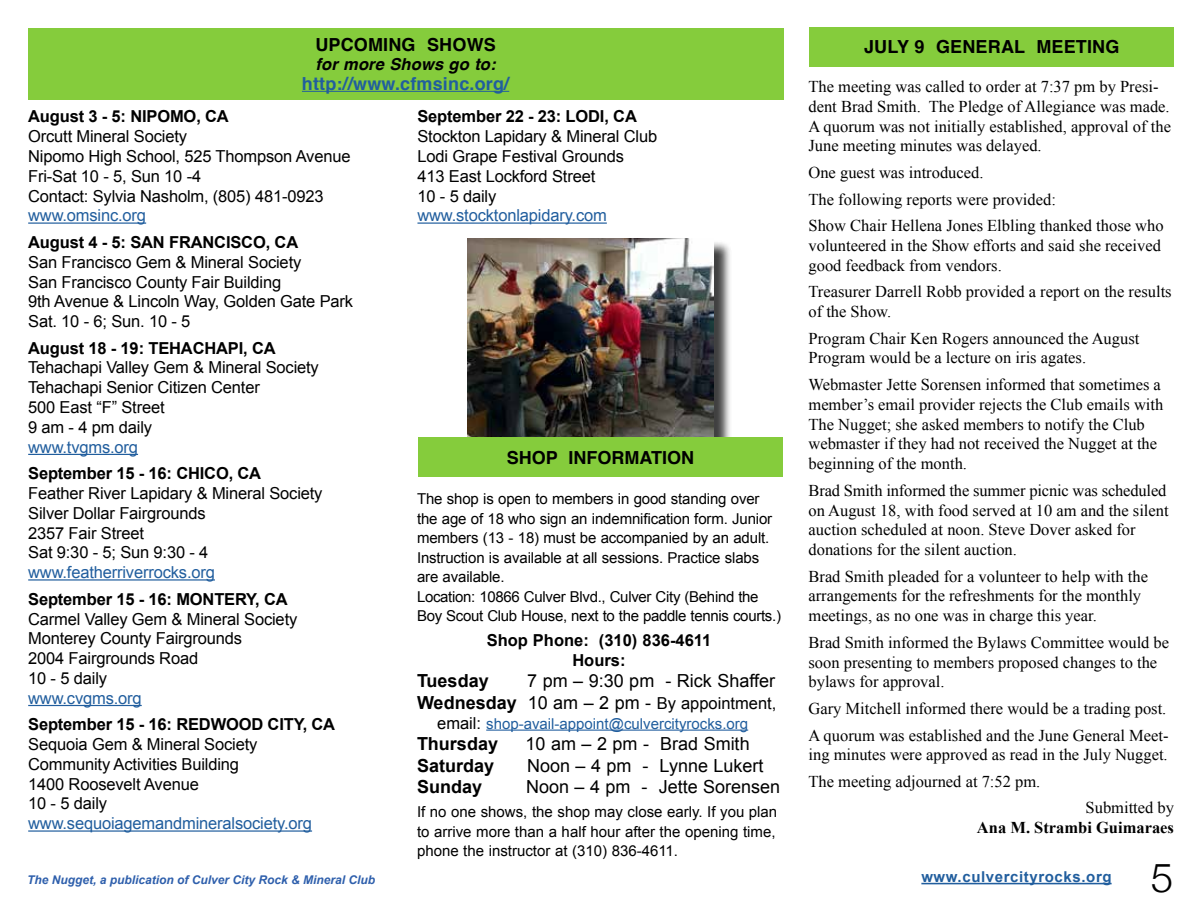
<style>
.page{position:relative;width:1200px;height:900px;background:#fff}
.page>*{position:absolute;margin:0;border:0;box-sizing:border-box;transform-origin:0 0}
.t1{font:300 40.5px "Helvetica Neue";color:#000}
.t2{font:18px "Arial";color:#000}
.t3{font:700 18px "Helvetica";letter-spacing:.01em;color:#000}
.t4{font:700 18px "Arial";color:#000}
.t5{font:700 18px "Helvetica";letter-spacing:.01em;color:#215e9e}
.t6{font:16.5px/19.8px "Times New Roman";color:#000}
.t7{font:16.5px/19.8px "Arial";letter-spacing:-.01em;color:#000}
.t8{font:700 16.5px/19.8px "Arial";letter-spacing:-.01em;color:#000;text-align:center}
.t9{font:16.5px "Arial";letter-spacing:-.01em;color:#215e9e}
.t10{font:700 16.5px "Times New Roman";color:#000}
.t11{font:italic 700 16.5px "Helvetica";letter-spacing:.01em;color:#000}
.t12{font:15px/19.5px "Arial";letter-spacing:-.01em;color:#000}
.t13{font:15px "Arial";color:#215e9e}
.t14{font:700 15px "Arial";letter-spacing:.04em;color:#215e9e}
.t15{font:italic 700 12px "Arial";color:#2e5fac}
.s1{font-weight:700;font-size:18px}
.s2{font-size:18px}
.s3{font-size:16.5px;color:#000}
</style>
<div class="page">
<div style="left:469px;top:241px;width:263px;height:223px;background:#000;opacity:.75"></div>
<img style="left:467px;top:238px;width:246px;height:199px">
<div style="left:418px;top:437px;width:365px;height:40px;background:#85cc3c"></div>
<hr style="left:486px;top:730px;width:262px;height:1px;background:#215e9e">
<hr style="left:921px;top:883px;width:191px;height:1px;background:#215e9e">
<div style="left:28px;top:28px;width:756px;height:72px;background:#85cc3c"></div>
<hr style="left:302px;top:91px;width:207px;height:1px;background:#215e9e">
<hr style="left:28px;top:222px;width:118px;height:2px;background:#215e9e">
<hr style="left:28px;top:454px;width:110px;height:1px;background:#215e9e">
<hr style="left:28px;top:579px;width:187px;height:2px;background:#215e9e">
<hr style="left:28px;top:705px;width:114px;height:1px;background:#215e9e">
<hr style="left:28px;top:830px;width:284px;height:2px;background:#215e9e">
<hr style="left:417px;top:222px;width:190px;height:2px;background:#215e9e">
<div style="left:810px;top:27px;width:364px;height:39px;background:#85cc3c"></div>
<p class="t3" style="left:315px;top:30px;width:182px">UPCOMING SHOWS</p>
<p class="t11" style="left:315px;top:51px;width:182px">for more Shows go to:</p>
<p class="t5" style="left:302px;top:69px;width:209px">http://www.cfmsinc.org/</p>
<p class="t8" style="left:28px;top:107px;width:202px">August 3 - 5: NIPOMO, CA</p>
<p class="t7" style="left:28px;top:127px;width:324px">Orcutt Mineral Society<br>Nipomo High School, 525 Thompson Avenue<br>Fri-Sat 10 - 5, Sun 10 -4<br>Contact: Sylvia Nasholm, (805) 481-0923</p>
<p class="t9" style="left:28px;top:205px;width:119px">www.omsinc.org</p>
<p class="t8" style="left:28px;top:233px;width:272px">August 4 - 5: SAN FRANCISCO, CA</p>
<p class="t7" style="left:28px;top:252px;width:326px">San Francisco Gem &amp; Mineral Society<br>San Francisco County Fair Building<br>9th Avenue &amp; Lincoln Way, Golden Gate Park Sat. 10 - 6; Sun. 10 - 5</p>
<p class="t8" style="left:28px;top:339px;width:249px">August 18 - 19: TEHACHAPI, CA</p>
<p class="t7" style="left:28px;top:358px;width:292px">Tehachapi Valley Gem &amp; Mineral Society<br>Tehachapi Senior Citizen Center<br>500 East “F” Street<br>9 am - 4 pm daily</p>
<p class="t9" style="left:28px;top:436px;width:111px">www.tvgms.org</p>
<p class="t8" style="left:28px;top:464px;width:235px">September 15 - 16: CHICO, CA</p>
<p class="t7" style="left:28px;top:483px;width:296px">Feather River Lapidary &amp; Mineral Society<br>Silver Dollar Fairgrounds<br>2357 Fair Street<br>Sat 9:30 - 5; Sun 9:30 - 4</p>
<p class="t9" style="left:28px;top:562px;width:188px">www.featherriverrocks.org</p>
<p class="t8" style="left:28px;top:590px;width:261px">September 15 - 16: MONTERY, CA</p>
<p class="t7" style="left:28px;top:609px;width:271px">Carmel Valley Gem &amp; Mineral Society<br>Monterey County Fairgrounds<br>2004 Fairgrounds Road<br>10 - 5 daily</p>
<p class="t9" style="left:28px;top:687px;width:115px">www.cvgms.org</p>
<p class="t8" style="left:28px;top:715px;width:309px">September 15 - 16: REDWOOD CITY, CA</p>
<p class="t7" style="left:28px;top:735px;width:231px">Sequoia Gem &amp; Mineral Society<br>Community Activities Building<br>1400 Roosevelt Avenue<br>10 - 5 daily</p>
<p class="t9" style="left:28px;top:813px;width:285px">www.sequoiagemandmineralsociety.org</p>
<p class="t8" style="left:417px;top:107px;width:221px">September 22 - 23: LODI, CA</p>
<p class="t7" style="left:417px;top:127px;width:241px">Stockton Lapidary &amp; Mineral Club<br>Lodi Grape Festival Grounds<br>413 East Lockford Street<br>10 - 5 daily</p>
<p class="t9" style="left:417px;top:205px;width:191px">www.stocktonlapidary.com</p>
<p class="t3" style="left:507px;top:443px;width:189px">SHOP INFORMATION</p>
<p class="t12" style="left:417px;top:490px;width:366px">The shop is open to members in good standing over the age of 18 who sign an indemnification form. Junior members (13 - 18) must be accompanied by an adult.<br>Instruction is available at all sessions. Practice slabs are available.<br>Location: 10866 Culver Blvd., Culver City (Behind the Boy Scout Club House, next to the paddle tennis courts.)</p>
<p class="t8" style="left:487px;top:631px;width:226px">Shop Phone: (310) 836-4611<br>Hours:</p>
<p class="t4" style="left:417px;top:669px;width:73px">Tuesday</p>
<p class="t2" style="left:527px;top:669px;width:249px">7 pm – 9:30 pm - Rick Shaffer</p>
<p class="t7" style="left:417px;top:693px;width:361px"><span class="s1">Wednesday</span> <span class="s2">10 am – 2 pm -</span> By appointment,</p>
<p class="t13" style="left:437px;top:713px;width:312px"><span class="s3">email:</span> shop-avail-appoint@culvercityrocks.org</p>
<p class="t4" style="left:417px;top:732px;width:83px">Thursday</p>
<p class="t2" style="left:526px;top:732px;width:226px">10 am – 2 pm - Brad Smith</p>
<p class="t4" style="left:417px;top:754px;width:79px">Saturday</p>
<p class="t2" style="left:527px;top:754px;width:238px">Noon – 4 pm - Lynne Lukert</p>
<p class="t4" style="left:417px;top:775px;width:67px">Sunday</p>
<p class="t2" style="left:526px;top:775px;width:256px">Noon – 4 pm - Jette Sorensen</p>
<p class="t12" style="left:417px;top:802px;width:362px;text-align:justify">If no one shows, the shop may close early. If you plan to arrive more than a half hour after the opening time, phone the instructor at (310) 836-4611.</p>
<p class="t3" style="left:864px;top:33px;width:257px">JULY 9 GENERAL MEETING</p>
<p class="t6" style="left:808px;top:76px;width:364px">The meeting was called to order at 7:37 pm by Presi&shy;dent Brad Smith. The Pledge of Allegiance was made.<br>A quorum was not initially established, approval of the June meeting minutes was delayed.</p>
<p class="t6" style="left:808px;top:159px;width:357px;line-height:26.5px">One guest was introduced.<br>The following reports were provided:<br>Show Chair Hellena Jones Elbling thanked those who</p>
<p class="t6" style="left:808px;top:235px;width:354px">volunteered in the Show efforts and said she received good feedback from vendors.</p>
<p class="t6" style="left:808px;top:282px;width:365px">Treasurer Darrell Robb provided a report on the results of the Show.</p>
<p class="t6" style="left:808px;top:328px;width:332px">Program Chair Ken Rogers announced the August<br>Program would be a lecture on iris agates.</p>
<p class="t6" style="left:808px;top:374px;width:356px">Webmaster Jette Sorensen informed that sometimes a member’s email provider rejects the Club emails with The Nugget; she asked members to notify the Club webmaster if they had not received the Nugget at the beginning of the month.</p>
<p class="t6" style="left:808px;top:480px;width:362px">Brad Smith informed the summer picnic was scheduled on August 18, with food served at 10 am and the silent auction scheduled at noon. Steve Dover asked for donations for the silent auction.</p>
<p class="t6" style="left:808px;top:566px;width:341px">Brad Smith pleaded for a volunteer to help with the arrangements for the refreshments for the monthly meetings, as no one was in charge this year.</p>
<p class="t6" style="left:808px;top:632px;width:362px">Brad Smith informed the Bylaws Committee would be soon presenting to members proposed changes to the bylaws for approval.</p>
<p class="t6" style="left:808px;top:695px;width:362px;line-height:26.5px">Gary Mitchell informed there would be a trading post.<br>A quorum was established and the June General Meet-</p>
<p class="t6" style="left:808px;top:745px;width:361px">ing minutes were approved as read in the July Nugget.</p>
<p class="t6" style="left:808px;top:771px;width:233px">The meeting adjourned at 7:52 pm.</p>
<p class="t6" style="left:1086px;top:798px;width:90px">Submitted by</p>
<p class="t10" style="left:977px;top:816px;width:199px">Ana M. Strambi Guimaraes</p>
<p class="t15" style="left:27px;top:872px;width:350px">The Nugget, a publication of Culver City Rock &amp; Mineral Club</p>
<h1 class="t1" style="left:1151px;top:845px;width:24px">5</h1>
<p class="t14" style="left:921px;top:867px;width:192px">www.culvercityrocks.org</p>
</div>
